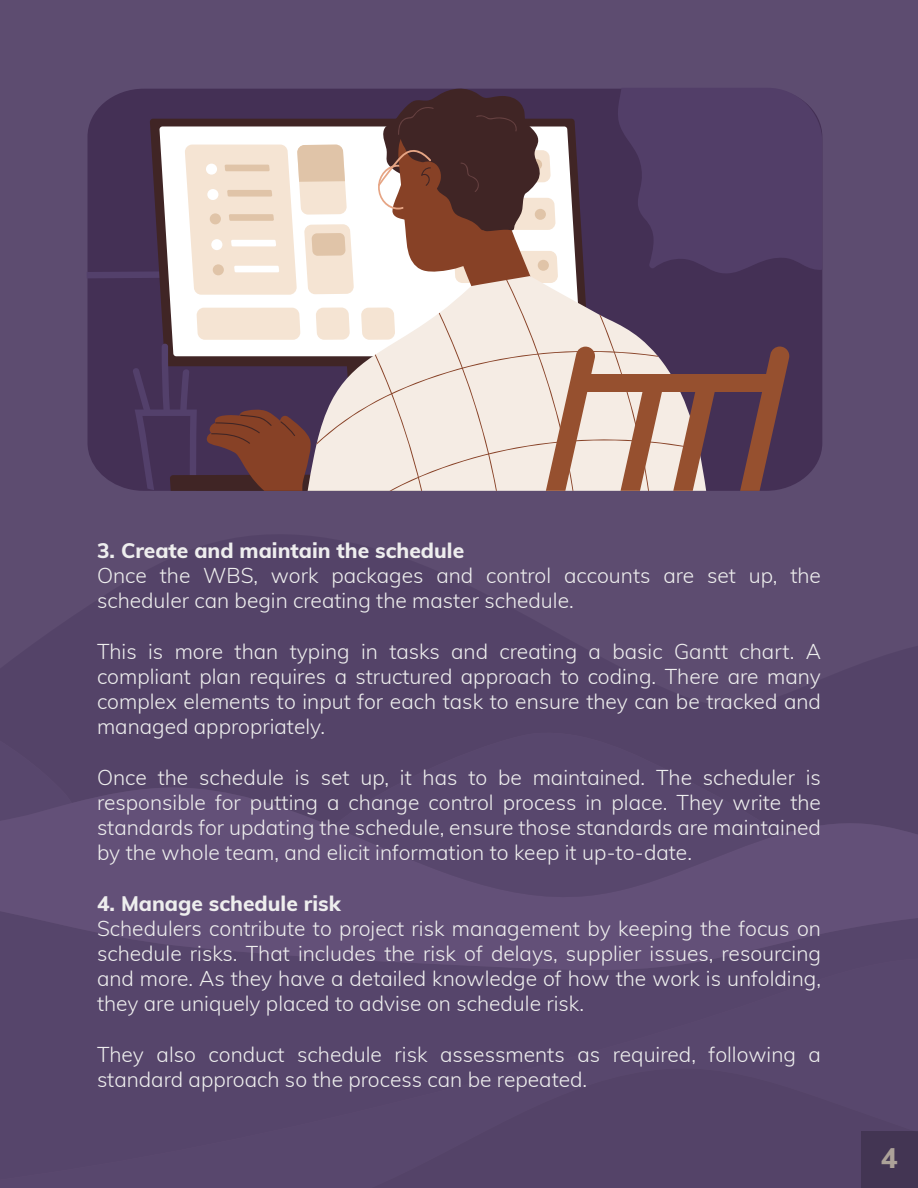
<style>
.page{position:relative;width:918px;height:1188px;background:#fff}
.page>*{position:absolute;margin:0;border:0;box-sizing:border-box;transform-origin:0 0}
.t1{font:800 28.2px "Muli";color:#ada299}
.t2{font:300 21px/25.2px "Muli";color:#eee;text-align:justify}
.t3{font:800 21px "Muli";color:#eee}
</style>
<div class="page">
<div style="left:0;top:0;width:917px;height:1188px;background:#5d4c70"></div>
<svg style="left:87px;top:88px;width:735px;height:403px;background:#937e89"></svg>
<div style="left:862px;top:1132px;width:56px;height:56px;background:#433553"></div>
<p class="t3" style="left:97px;top:535px;width:369px">3. Create and maintain the schedule</p>
<p class="t2" style="left:97px;top:562px;width:726px">Once the WBS, work packages and control accounts are set up, the scheduler can begin creating the master schedule.</p>
<p class="t2" style="left:97px;top:637px;width:726px">This is more than typing in tasks and creating a basic Gantt chart. A compliant plan requires a structured approach to coding. There are many complex elements to input for each task to ensure they can be tracked and managed appropriately.</p>
<p class="t2" style="left:97px;top:763px;width:726px">Once the schedule is set up, it has to be maintained. The scheduler is responsible for putting a change control process in place. They write the standards for updating the schedule, ensure those standards are maintained by the whole team, and elicit information to keep it up-to-date.</p>
<p class="t3" style="left:97px;top:888px;width:245px">4. Manage schedule risk</p>
<p class="t2" style="left:97px;top:915px;width:726px">Schedulers contribute to project risk management by keeping the focus on schedule risks. That includes the risk of delays, supplier issues, resourcing and more. As they have a detailed knowledge of how the work is unfolding, they are uniquely placed to advise on schedule risk.</p>
<p class="t2" style="left:97px;top:1041px;width:726px">They also conduct schedule risk assessments as required, following a standard approach so the process can be repeated.</p>
<h1 class="t1" style="left:881px;top:1137px;width:18px">4</h1>
</div>
